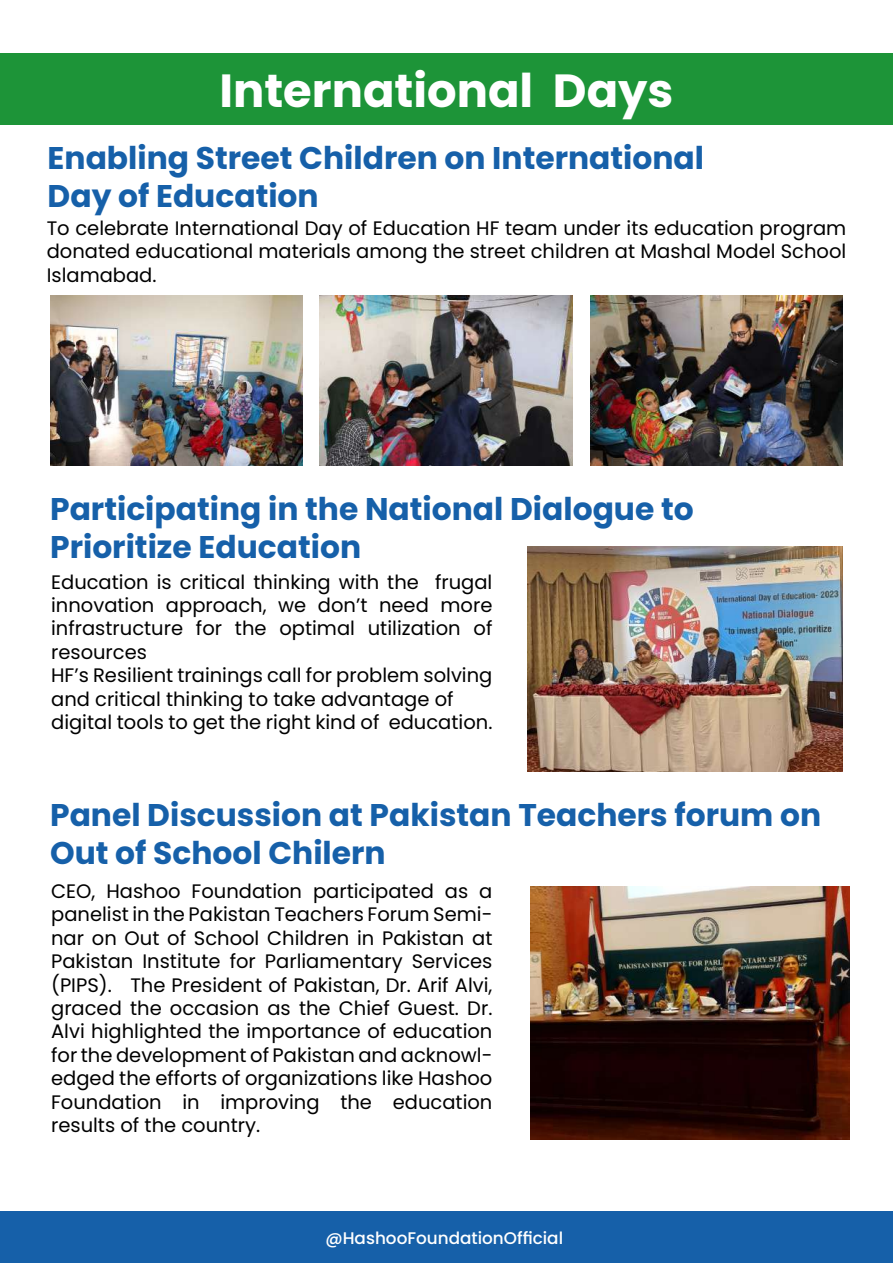
<style>
.page{position:relative;width:893px;height:1263px;background:#fff}
.page>*{position:absolute;margin:0;border:0;box-sizing:border-box;transform-origin:0 0}
.t1{font:700 46.5px "Poppins";color:#fff}
.t2{font:700 31.35px/37.7px "Poppins";color:#1660a9}
.t3{font:19.5px/23.4px "Poppins";color:#000;text-align:justify}
.t4{font:500 16.8px "Poppins";color:#fff}
</style>
<div class="page">
<div style="left:0;top:1212px;width:893px;height:51px;background:#1660a9"></div>
<div style="left:0;top:53px;width:893px;height:72px;background:#1d9438"></div>
<img style="left:50px;top:296px;width:253px;height:170px">
<img style="left:320px;top:296px;width:252px;height:170px">
<img style="left:590px;top:296px;width:253px;height:170px">
<img style="left:528px;top:546px;width:315px;height:226px">
<img style="left:530px;top:887px;width:319px;height:252px">
<h1 class="t1" style="left:219px;top:63px;width:456px">International Days</h1>
<h2 class="t2" style="left:48px;top:140px;width:658px">Enabling Street Children on International<br>Day of Education</h2>
<p class="t3" style="left:47px;top:217px;width:801px">To celebrate International Day of Education HF team under its education program donated educational materials among the street children at Mashal Model School Islamabad.</p>
<h2 class="t2" style="left:50px;top:490px;width:645px">Participating in the National Dialogue to<br>Prioritize Education</h2>
<p class="t3" style="left:51px;top:570px;width:443px;text-align:left">Education is critical thinking with the frugal innovation approach, we don’t need more infrastructure for the optimal utilization of resources<br>HF’s Resilient trainings call for problem solving and critical thinking to take advantage of digital tools to get the right kind of education.</p>
<h2 class="t2" style="left:50px;top:797px;width:772px">Panel Discussion at Pakistan Teachers forum on<br>Out of School Chilern</h2>
<p class="t3" style="left:51px;top:880px;width:443px">CEO, Hashoo Foundation participated as a panelist in the Pakistan Teachers Forum Semi&shy;nar on Out of School Children in Pakistan at Pakistan Institute for Parliamentary Services (PIPS). The President of Pakistan, Dr. Arif Alvi, graced the occasion as the Chief Guest. Dr.<br>Alvi highlighted the importance of education for the development of Pakistan and acknowl&shy;edged the efforts of organizations like Hashoo Foundation in improving the education results of the country.</p>
<p class="t4" style="left:325px;top:1228px;width:239px">@HashooFoundationOfficial</p>
</div>
